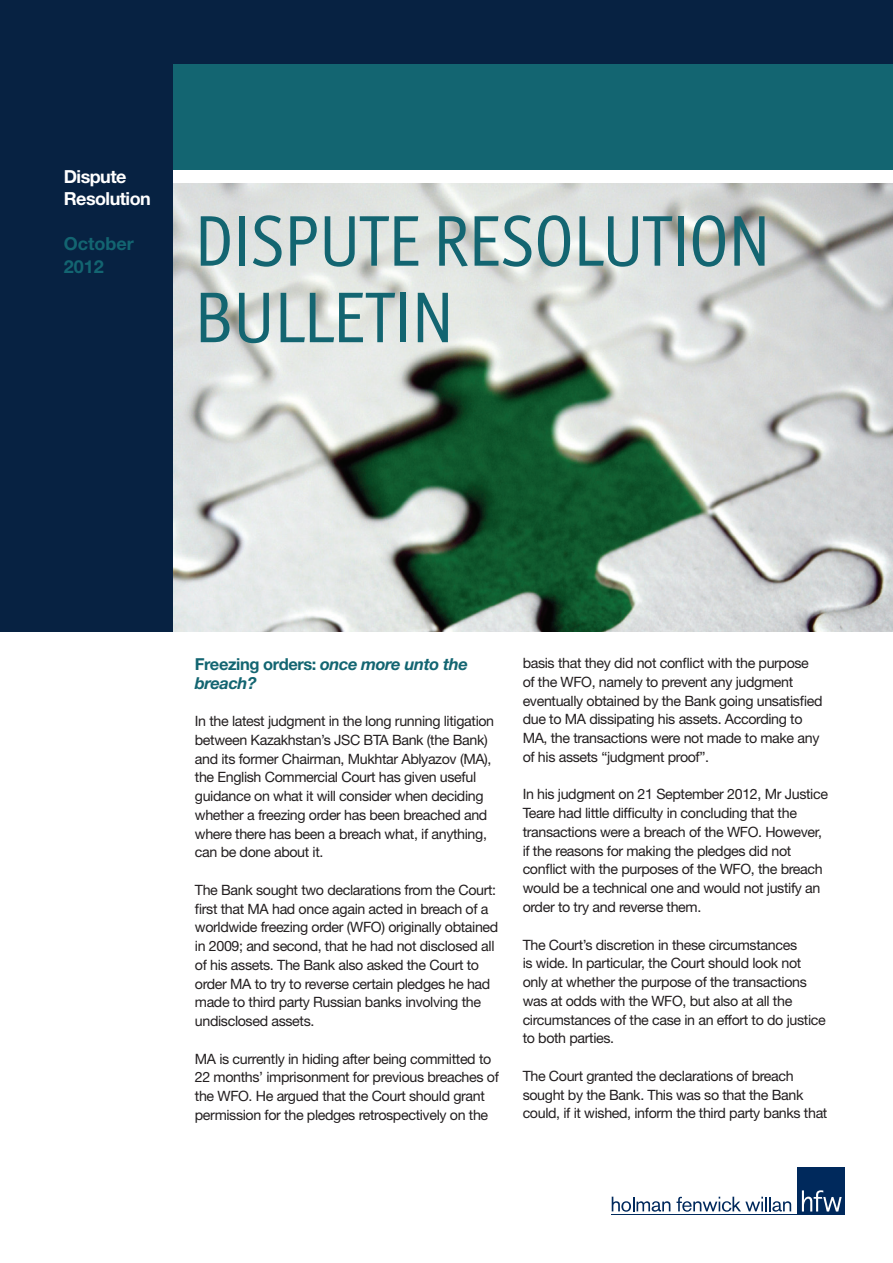
<style>
.page{position:relative;width:893px;height:1263px;background:#fff}
.page>*{position:absolute;margin:0;border:0;box-sizing:border-box;transform-origin:0 0}
.t1{font:72px/76.5px "Officina Display ITC";color:#136571}
.t2{font:700 18px/22.5px "Helvetica Neue LT";letter-spacing:-.03em;color:#fff}
.t3{font:700 18px/22.5px "Helvetica Neue LT";color:#136571}
.t4{font:italic 700 16.5px/18.8px "Helvetica Neue LT";letter-spacing:-.025em;color:#136571}
.t5{font:14.25px/18.8px "Helvetica Neue LT";letter-spacing:-.025em;color:#231f20}
.s1{font-style:normal}
</style>
<div class="page">
<div style="left:0;top:0;width:893px;height:631px;background:#072242"></div>
<div style="left:174px;top:64px;width:719px;height:563px;background:#136571"></div>
<img style="left:174px;top:183px;width:719px;height:448px">
<div style="left:797px;top:1167px;width:48px;height:48px;background:#00295c"></div>
<svg style="left:612px;top:1197px;width:58px;height:15px"></svg>
<svg style="left:676px;top:1197px;width:115px;height:15px"></svg>
<svg style="left:802px;top:1190px;width:40px;height:21px"></svg>
<hr style="left:611px;top:1214px;width:234px;height:1px;background:#00295c">
<div style="left:174px;top:170px;width:719px;height:13px;background:#fff"></div>
<p class="t2" style="left:64px;top:165px;width:89px">Dispute<br>Resolution</p>
<p class="t3" style="left:64px;top:232px;width:72px">October<br>2012</p>
<p class="t1" style="left:195px;top:202px;width:577px">DISPUTE RESOLUTION<br>BULLETIN</p>
<p class="t4" style="left:195px;top:654px;width:274px"><span class="s1">Freezing orders:</span> once more unto the breach?</p>
<p class="t5" style="left:195px;top:711px;width:301px">In the latest judgment in the long running litigation between Kazakhstan’s JSC BTA Bank (the Bank) and its former Chairman, Mukhtar Ablyazov (MA), the English Commercial Court has given useful guidance on what it will consider when deciding whether a freezing order has been breached and where there has been a breach what, if anything, can be done about it.</p>
<p class="t5" style="left:195px;top:880px;width:305px">The Bank sought two declarations from the Court: first that MA had once again acted in breach of a worldwide freezing order (WFO) originally obtained in 2009; and second, that he had not disclosed all of his assets. The Bank also asked the Court to order MA to try to reverse certain pledges he had made to third party Russian banks involving the undisclosed assets.</p>
<p class="t5" style="left:195px;top:1049px;width:305px">MA is currently in hiding after being committed to 22 months’ imprisonment for previous breaches of the WFO. He argued that the Court should grant permission for the pledges retrospectively on the</p>
<p class="t5" style="left:523px;top:653px;width:301px">basis that they did not conflict with the purpose of the WFO, namely to prevent any judgment eventually obtained by the Bank going unsatisfied due to MA dissipating his assets. According to MA, the transactions were not made to make any of his assets “judgment proof”.</p>
<p class="t5" style="left:523px;top:785px;width:307px">In his judgment on 21 September 2012, Mr Justice Teare had little difficulty in concluding that the transactions were a breach of the WFO. However, if the reasons for making the pledges did not conflict with the purposes of the WFO, the breach would be a technical one and would not justify an order to try and reverse them.</p>
<p class="t5" style="left:523px;top:935px;width:305px">The Court’s discretion in these circumstances<br>is wide. In particular, the Court should look not only at whether the purpose of the transactions was at odds with the WFO, but also at all the circumstances of the case in an effort to do justice to both parties.</p>
<p class="t5" style="left:523px;top:1066px;width:306px">The Court granted the declarations of breach sought by the Bank. This was so that the Bank could, if it wished, inform the third party banks that</p>
</div>
